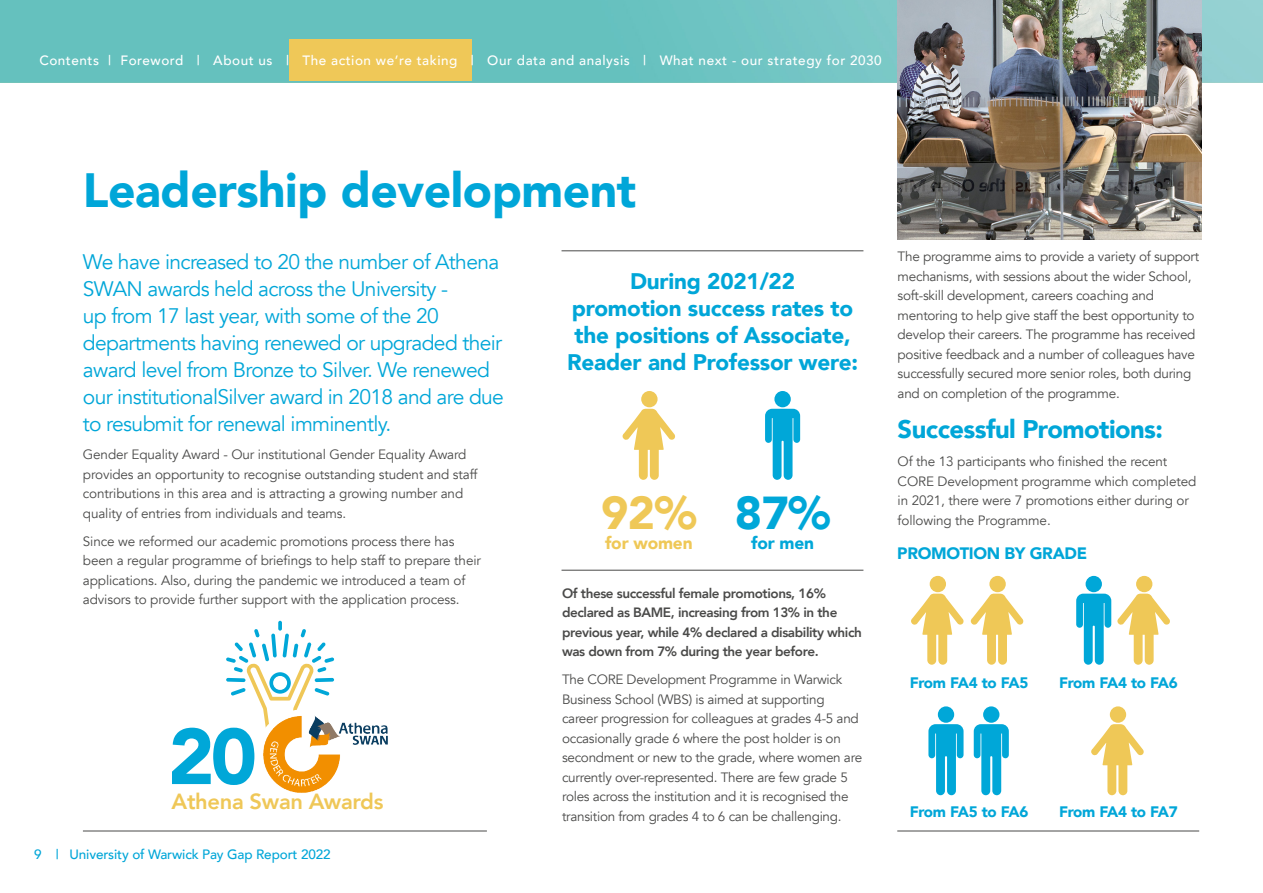
<style>
.page{position:relative;width:1263px;height:893px;background:#fff}
.page>*{position:absolute;margin:0;border:0;box-sizing:border-box;transform-origin:0 0}
.t1{font:900 78.3px "Avenir";color:#00a7d8}
.t2{font:900 48px "Avenir";letter-spacing:-.01em;color:#00a6d8}
.t3{font:900 46.05px "Avenir";color:#efc857}
.t4{font:900 46.05px "Avenir";color:#00a7d8}
.t5{font:900 25.5px "Avenir";letter-spacing:-.02em;color:#00a6d8}
.t6{font:900 22.5px/27px "Avenir";letter-spacing:-.01em;color:#00a6d8;text-align:center}
.t7{font:800 21.9px "Avenir";letter-spacing:-.015em;color:#efc757}
.t8{font:21px/27px "Avenir";letter-spacing:-.03em;color:#00a6d8}
.t9{font:900 17.25px "Avenir";letter-spacing:-.01em;color:#efc857}
.t10{font:900 17.25px "Avenir";letter-spacing:-.01em;color:#00a7d8}
.t11{font:900 16.5px "Avenir";letter-spacing:-.02em;color:#00a6d8}
.t12{font:900 15.15px "Avenir";letter-spacing:-.02em;color:#00a6d8}
.t13{font:13.5px/19.5px "Avenir";letter-spacing:-.02em;color:#4a4a49}
.t14{font:800 13.5px/19.5px "Avenir";letter-spacing:-.03em;color:#4a4a49}
.t15{font:500 13.5px "Avenir";letter-spacing:.04em;color:#fff}
.t16{font:500 13.5px "Avenir";letter-spacing:-.01em;color:#00a6d8}
</style>
<div class="page">
<img style="left:0;top:0;width:1263px;height:128px">
<img style="left:897px;top:0;width:304px;height:239px">
<svg style="left:278px;top:621px;width:4px;height:10px"></svg>
<svg style="left:226px;top:629px;width:108px;height:67px"></svg>
<img style="left:257px;top:696px;width:131px;height:97px">
<hr style="left:83px;top:831px;width:404px;height:1px;background:#4a4a49">
<hr style="left:897px;top:831px;width:302px;height:1px;background:#4a4a49">
<div style="left:930px;top:576px;width:16px;height:16px;background:#efc857;border-radius:50%"></div>
<svg style="left:911px;top:594px;width:53px;height:71px"></svg>
<div style="left:989px;top:576px;width:17px;height:16px;background:#efc857;border-radius:50%"></div>
<svg style="left:971px;top:594px;width:52px;height:71px"></svg>
<div style="left:1136px;top:576px;width:16px;height:16px;background:#efc857;border-radius:50%"></div>
<svg style="left:1117px;top:594px;width:53px;height:71px"></svg>
<div style="left:1110px;top:706px;width:16px;height:17px;background:#efc857;border-radius:50%"></div>
<svg style="left:1091px;top:724px;width:53px;height:71px"></svg>
<div style="left:1085px;top:576px;width:17px;height:16px;background:#00a7d8;border-radius:50%"></div>
<svg style="left:1076px;top:594px;width:35px;height:71px"></svg>
<div style="left:938px;top:706px;width:16px;height:17px;background:#00a7d8;border-radius:50%"></div>
<svg style="left:928px;top:724px;width:35px;height:71px"></svg>
<div style="left:983px;top:706px;width:16px;height:17px;background:#00a7d8;border-radius:50%"></div>
<svg style="left:974px;top:724px;width:35px;height:71px"></svg>
<hr style="left:561px;top:250px;width:302px;height:1px;background:#4a4a49">
<hr style="left:561px;top:570px;width:302px;height:1px;background:#4a4a49">
<div style="left:641px;top:391px;width:16px;height:16px;background:#efc857;border-radius:50%"></div>
<svg style="left:623px;top:409px;width:52px;height:71px"></svg>
<div style="left:774px;top:391px;width:17px;height:16px;background:#00a7d8;border-radius:50%"></div>
<svg style="left:765px;top:409px;width:35px;height:71px"></svg>
<div style="left:289px;top:40px;width:182px;height:41px;background:#efc858"></div>
<p class="t15" style="left:39px;top:49px;width:844px">Contents | Foreword | About us | The action we’re taking | Our data and analysis | What next - our strategy for 2030</p>
<h2 class="t2" style="left:83px;top:150px;width:555px">Leadership development</h2>
<p class="t8" style="left:83px;top:249px;width:422px">We have increased to 20 the number of Athena SWAN awards held across the University -<br>up from 17 last year, with some of the 20 departments having renewed or upgraded their award level from Bronze to Silver. We renewed our institutionalSilver award in 2018 and are due to resubmit for renewal imminently.</p>
<p class="t13" style="left:83px;top:445px;width:396px">Gender Equality Award - Our institutional Gender Equality Award provides an opportunity to recognise outstanding student and staff contributions in this area and is attracting a growing number and quality of entries from individuals and teams.</p>
<p class="t13" style="left:83px;top:531px;width:400px">Since we reformed our academic promotions process there has been a regular programme of briefings to help staff to prepare their applications. Also, during the pandemic we introduced a team of advisors to provide further support with the application process.</p>
<h1 class="t1" style="left:168px;top:690px;width:90px">20</h1>
<h3 class="t7" style="left:172px;top:784px;width:213px">Athena Swan Awards</h3>
<p class="t16" style="left:34px;top:842px;width:298px">9 | University of Warwick Pay Gap Report 2022</p>
<h3 class="t6" style="left:567px;top:267px;width:292px">During 2021/22<br>promotion success rates to the positions of Associate,<br>Reader and Professor were:</h3>
<h3 class="t3" style="left:601px;top:474px;width:97px">92%</h3>
<p class="t9" style="left:605px;top:528px;width:89px">for women</p>
<h3 class="t4" style="left:735px;top:474px;width:97px">87%</h3>
<p class="t10" style="left:751px;top:528px;width:64px">for men</p>
<p class="t14" style="left:562px;top:583px;width:301px">Of these successful female promotions, 16% declared as BAME, increasing from 13% in the previous year, while 4% declared a disability which was down from 7% during the year before.</p>
<p class="t13" style="left:562px;top:670px;width:302px">The CORE Development Programme in Warwick Business School (WBS) is aimed at supporting career progression for colleagues at grades 4-5 and occasionally grade 6 where the post holder is on secondment or new to the grade, where women are currently over-represented. There are few grade 5 roles across the institution and it is recognised the transition from grades 4 to 6 can be challenging.</p>
<p class="t13" style="left:898px;top:247px;width:303px">The programme aims to provide a variety of support mechanisms, with sessions about the wider School, soft-skill development, careers coaching and mentoring to help give staff the best opportunity to develop their careers. The programme has received positive feedback and a number of colleagues have successfully secured more senior roles, both during and on completion of the programme.</p>
<h3 class="t5" style="left:898px;top:407px;width:267px">Successful Promotions:</h3>
<p class="t13" style="left:898px;top:452px;width:300px">Of the 13 participants who finished the recent CORE Development programme which completed in 2021, there were 7 promotions either during or following the Programme.</p>
<p class="t11" style="left:897px;top:539px;width:191px">PROMOTION BY GRADE</p>
<p class="t12" style="left:910px;top:670px;width:120px">From FA4 to FA5</p>
<p class="t12" style="left:1059px;top:670px;width:120px">From FA4 to FA6</p>
<p class="t12" style="left:910px;top:799px;width:120px">From FA5 to FA6</p>
<p class="t12" style="left:1059px;top:799px;width:120px">From FA4 to FA7</p>
</div>
